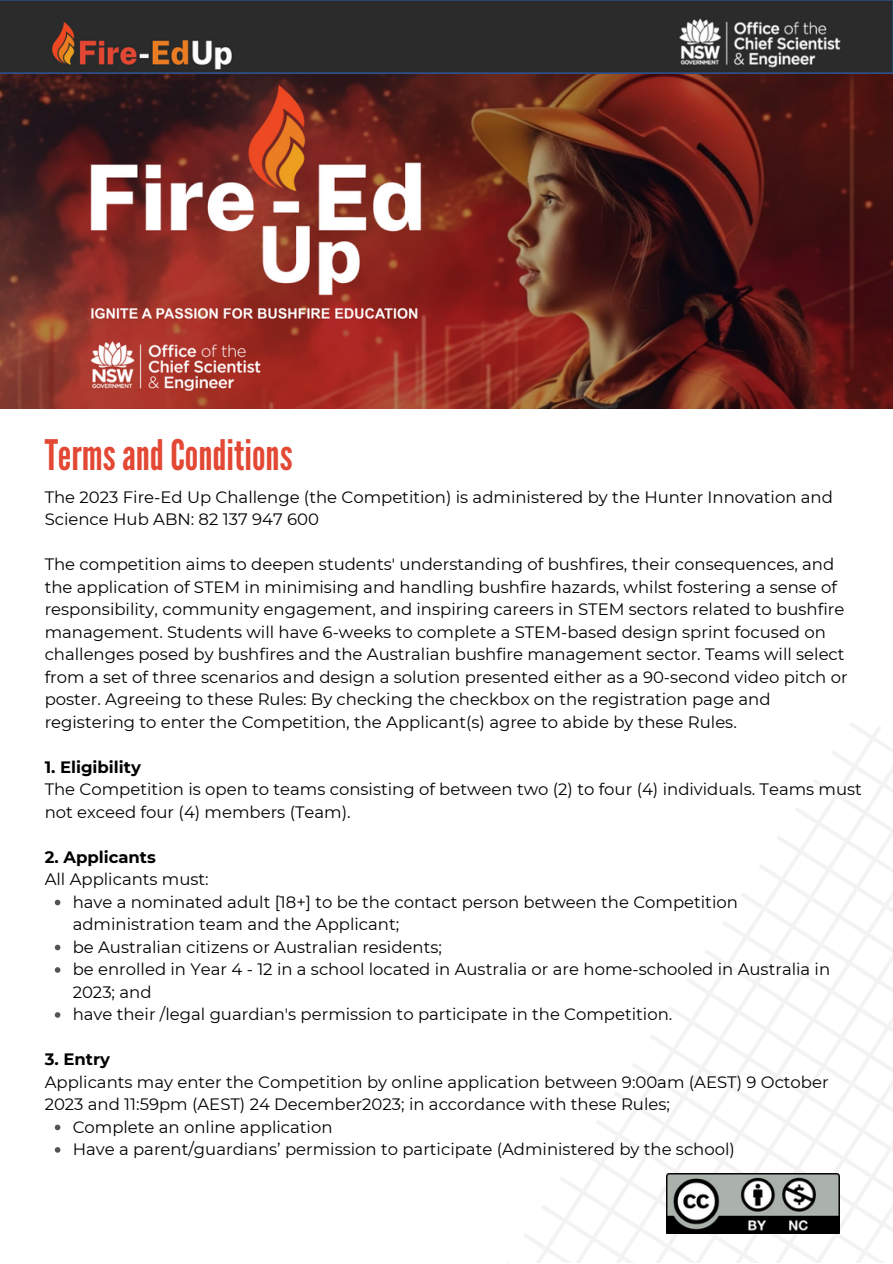
<style>
.page{position:relative;width:893px;height:1264px;background:#fff}
.page>*{position:absolute;margin:0;border:0;box-sizing:border-box;transform-origin:0 0}
.t1{font:42px "League Gothic";color:#e34834}
.t2{font:16.5px/22.5px "Montserrat";color:#010101}
.t3{font:700 16.5px "Montserrat";color:#010101}
</style>
<div class="page">
<svg style="left:524px;top:722px;width:368px;height:540px"></svg>
<img style="left:666px;top:1173px;width:173px;height:60px">
<img style="left:0;top:0;width:892px;height:409px">
<svg style="left:55px;top:899px;width:5px;height:6px"></svg>
<svg style="left:55px;top:944px;width:5px;height:6px"></svg>
<svg style="left:55px;top:967px;width:5px;height:5px"></svg>
<svg style="left:55px;top:1012px;width:5px;height:5px"></svg>
<svg style="left:55px;top:1124px;width:5px;height:6px"></svg>
<svg style="left:55px;top:1147px;width:5px;height:5px"></svg>
<p class="t1" style="left:45px;top:431px;width:249px">TermsandConditions</p>
<p class="t2" style="left:45px;top:485px;width:789px">The 2023 Fire-Ed Up Challenge (the Competition) is administered by the Hunter Innovation and<br>Science Hub ABN: 82 137 947 600</p>
<p class="t2" style="left:45px;top:553px;width:804px">The competition aims to deepen students' understanding of bushfires, their consequences, and the application of STEM in minimising and handling bushfire hazards, whilst fostering a sense of responsibility, community engagement, and inspiring careers in STEM sectors related to bushfire management. Students will have 6-weeks to complete a STEM-based design sprint focused on challenges posed by bushfires and the Australian bushfire management sector. Teams will select from a set of three scenarios and design a solution presented either as a 90-second video pitch or poster. Agreeing to these Rules: By checking the checkbox on the registration page and registering to enter the Competition, the Applicant(s) agree to abide by these Rules.</p>
<p class="t3" style="left:45px;top:756px;width:98px">1. Eligibility</p>
<p class="t2" style="left:45px;top:778px;width:818px">The Competition is open to teams consisting of between two (2) to four (4) individuals. Teams must not exceed four (4) members (Team).</p>
<p class="t3" style="left:45px;top:846px;width:113px">2. Applicants</p>
<p class="t2" style="left:45px;top:867px;width:166px">All Applicants must:</p>
<p class="t2" style="left:73px;top:890px;width:666px">have a nominated adult [18+] to be the contact person between the Competition administration team and the Applicant;</p>
<p class="t2" style="left:73px;top:935px;width:371px">be Australian citizens or Australian residents;</p>
<p class="t2" style="left:73px;top:957px;width:759px">be enrolled in Year 4 - 12 in a school located in Australia or are home-schooled in Australia in<br>2023; and</p>
<p class="t2" style="left:73px;top:1002px;width:601px">have their /legal guardian's permission to participate in the Competition.</p>
<p class="t3" style="left:45px;top:1049px;width:67px">3. Entry</p>
<p class="t2" style="left:45px;top:1070px;width:785px">Applicants may enter the Competition by online application between 9:00am (AEST) 9 October<br>2023 and 11:59pm (AEST) 24 December2023; in accordance with these Rules;</p>
<p class="t2" style="left:73px;top:1115px;width:261px">Complete an online application</p>
<p class="t2" style="left:73px;top:1137px;width:663px">Have a parent/guardians’ permission to participate (Administered by the school)</p>
</div>
